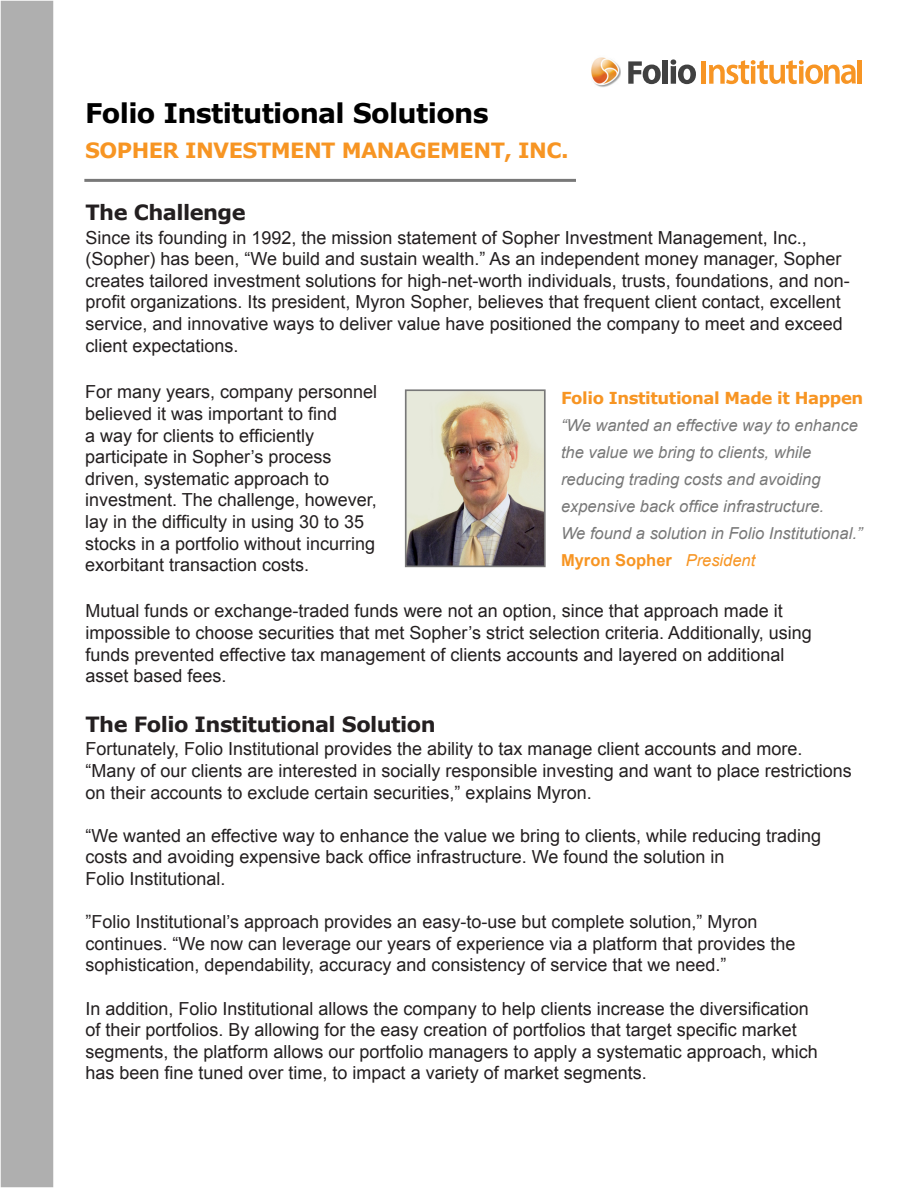
<style>
.page{position:relative;width:918px;height:1188px;background:#fff}
.page>*{position:absolute;margin:0;border:0;box-sizing:border-box;transform-origin:0 0}
.t1{font:700 27px "Verdana";letter-spacing:-.025em;color:#000}
.t2{font:700 21px "Verdana";letter-spacing:-.025em;color:#231f20}
.t3{font:700 21px "Verdana";letter-spacing:-.025em;color:#f79523}
.t4{font:18px/21.6px "Arial";color:#231f20}
.t5{font:italic 16.5px/27px "Arial";color:#787878}
.t6{font:700 16.5px "Verdana";letter-spacing:-.025em;color:#f79523}
.t7{font:700 16.5px "Arial";color:#f79523}
.s1{font-weight:400;font-style:italic}
</style>
<div class="page">
<div style="left:2px;top:2px;width:50px;height:1184px;background:#afafaf"></div>
<div style="left:1px;top:1px;width:52px;height:1186px;border:2px solid #afafaf"></div>
<hr style="left:84px;top:179px;width:492px;height:3px;background:#787878">
<svg style="left:628px;top:61px;width:33px;height:23px"></svg>
<div style="left:662px;top:60px;width:6px;height:24px;background:#414141"></div>
<hr style="left:702px;top:61px;width:4px;height:23px;background:#f79524">
<hr style="left:858px;top:60px;width:4px;height:24px;background:#f79524">
<svg style="left:671px;top:59px;width:25px;height:25px"></svg>
<svg style="left:709px;top:60px;width:147px;height:24px"></svg>
<img style="left:591px;top:57px;width:30px;height:30px">
<img style="left:404px;top:389px;width:142px;height:179px">
<p class="t1" style="left:85px;top:96px;width:405px">Folio Institutional Solutions</p>
<p class="t3" style="left:85px;top:137px;width:485px">SOPHER INVESTMENT MANAGEMENT, INC.</p>
<p class="t2" style="left:86px;top:199px;width:162px">The Challenge</p>
<p class="t4" style="left:86px;top:226px;width:766px">Since its founding in 1992, the mission statement of Sopher Investment Management, Inc., (Sopher) has been, “We build and sustain wealth.” As an independent money manager, Sopher creates tailored investment solutions for high-net-worth individuals, trusts, foundations, and non&shy;profit organizations. Its president, Myron Sopher, believes that frequent client contact, excellent service, and innovative ways to deliver value have positioned the company to meet and exceed client expectations.</p>
<p class="t4" style="left:85px;top:381px;width:294px">For many years, company personnel</p>
<p class="t4" style="left:85px;top:403px;width:293px">believed it was important to find<br>a way for clients to efficiently participate in Sopher’s process driven, systematic approach to investment. The challenge, however, lay in the difficulty in using 30 to 35 stocks in a portfolio without incurring exorbitant transaction costs.</p>
<p class="t6" style="left:561px;top:388px;width:304px">Folio Institutional Made it Happen</p>
<p class="t5" style="left:561px;top:412px;width:303px">“We wanted an effective way to enhance the value we bring to clients, while reducing trading costs and avoiding expensive back office infrastructure.<br>We found a solution in Folio Institutional.”</p>
<p class="t7" style="left:561px;top:551px;width:196px">Myron Sopher <span class="s1">President</span></p>
<p class="t4" style="left:86px;top:600px;width:699px">Mutual funds or exchange-traded funds were not an option, since that approach made it</p>
<p class="t4" style="left:86px;top:622px;width:728px">impossible to choose securities that met Sopher’s strict selection criteria. Additionally, using</p>
<p class="t4" style="left:86px;top:643px;width:701px">funds prevented effective tax management of clients accounts and layered on additional</p>
<p class="t4" style="left:86px;top:665px;width:143px">asset based fees.</p>
<p class="t2" style="left:86px;top:711px;width:352px">The Folio Institutional Solution</p>
<p class="t4" style="left:86px;top:738px;width:768px">Fortunately, Folio Institutional provides the ability to tax manage client accounts and more. “Many of our clients are interested in socially responsible investing and want to place restrictions on their accounts to exclude certain securities,” explains Myron.</p>
<p class="t4" style="left:86px;top:825px;width:737px">“We wanted an effective way to enhance the value we bring to clients, while reducing trading costs and avoiding expensive back office infrastructure. We found the solution in</p>
<p class="t4" style="left:86px;top:868px;width:142px">Folio Institutional.</p>
<p class="t4" style="left:86px;top:911px;width:673px">”Folio Institutional’s approach provides an easy-to-use but complete solution,” Myron</p>
<p class="t4" style="left:86px;top:933px;width:711px">continues. “We now can leverage our years of experience via a platform that provides the</p>
<p class="t4" style="left:86px;top:954px;width:642px">sophistication, dependability, accuracy and consistency of service that we need.”</p>
<p class="t4" style="left:86px;top:997px;width:734px">In addition, Folio Institutional allows the company to help clients increase the diversification of their portfolios. By allowing for the easy creation of portfolios that target specific market segments, the platform allows our portfolio managers to apply a systematic approach, which has been fine tuned over time, to impact a variety of market segments.</p>
</div>
